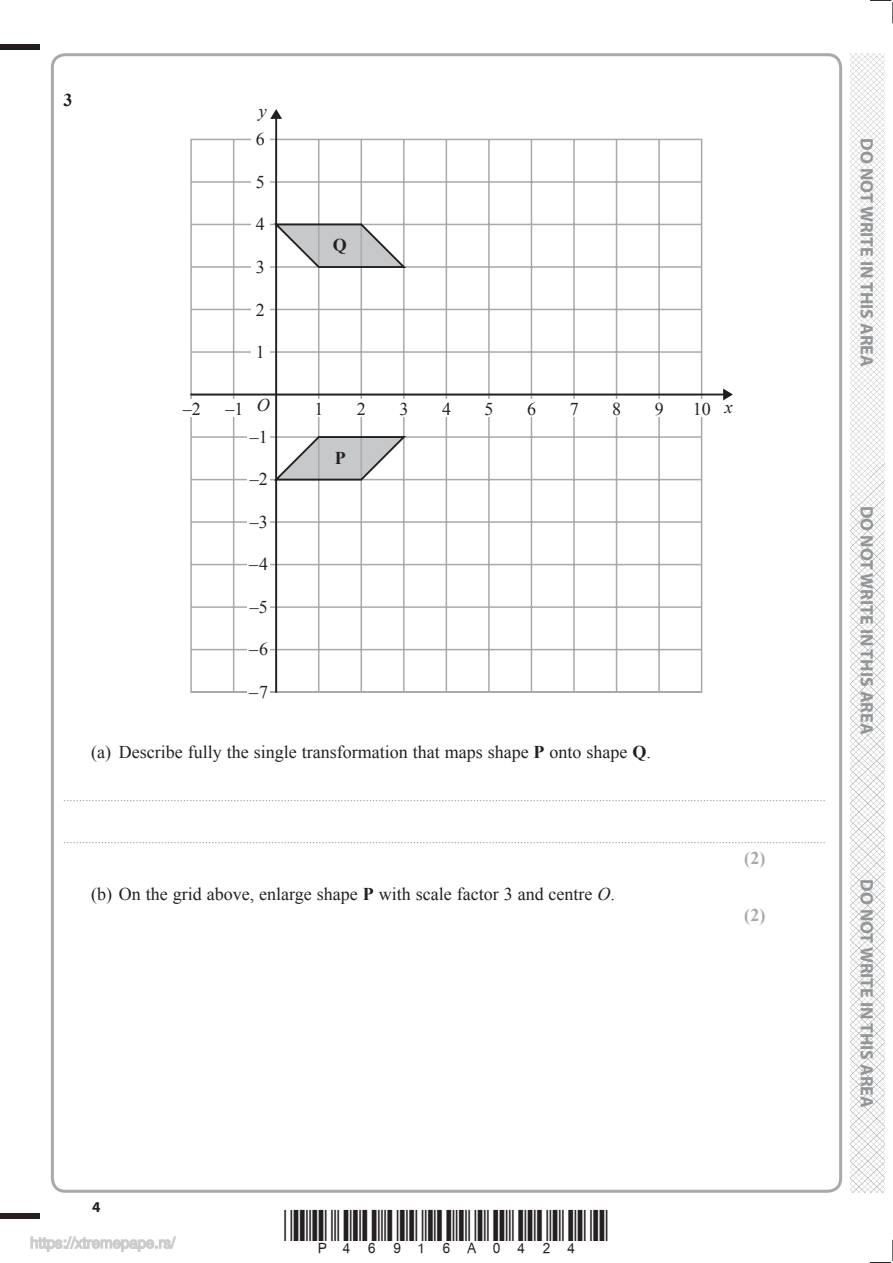
<style>
.page{position:relative;width:893px;height:1263px;background:#fff}
.page>*{position:absolute;margin:0;border:0;box-sizing:border-box;transform-origin:0 0}
.t1{font:18px "Times New Roman";color:#231f20}
.t2{font:700 18px "Myriad Pro";color:#939597}
.t3{font:700 18px "Times New Roman";color:#a7a9ab}
.t4{font:700 18px "Times New Roman";color:#231f20}
.t5{font:italic 18px "Times New Roman";color:#231f20}
.t6{font:700 15px "Myriad Pro";color:#231f20}
.t7{font:9px "Times New Roman";color:#231f20}
.s1{font-weight:700}
.s2{font-style:italic}
</style>
<div class="page">
<div style="left:0;top:44px;width:40px;height:5px;background:#231f20"></div>
<div style="left:0;top:1214px;width:40px;height:5px;background:#231f20"></div>
<svg style="left:870px;top:0;width:23px;height:23px"></svg>
<svg style="left:869px;top:1240px;width:24px;height:23px"></svg>
<img style="left:850px;top:53px;width:34px;height:1140px">
<svg style="left:190px;top:138px;width:513px;height:555px"></svg>
<svg style="left:270px;top:109px;width:12px;height:11px"></svg>
<hr style="left:275px;top:112px;width:2px;height:581px;background:#221f1f">
<svg style="left:721px;top:388px;width:12px;height:13px"></svg>
<hr style="left:190px;top:394px;width:538px;height:1px;background:#221f1f">
<svg style="left:273px;top:222px;width:135px;height:47px"></svg>
<svg style="left:271px;top:434px;width:137px;height:47px"></svg>
<div style="left:251px;top:130px;width:18px;height:18px;background:#fff"></div>
<div style="left:251px;top:172px;width:18px;height:18px;background:#fff"></div>
<div style="left:251px;top:215px;width:18px;height:18px;background:#fff"></div>
<div style="left:251px;top:257px;width:18px;height:18px;background:#fff"></div>
<div style="left:251px;top:303px;width:18px;height:15px;background:#fff"></div>
<div style="left:251px;top:342px;width:18px;height:18px;background:#fff"></div>
<div style="left:310px;top:399px;width:18px;height:18px;background:#fff"></div>
<div style="left:352px;top:399px;width:18px;height:18px;background:#fff"></div>
<div style="left:395px;top:399px;width:18px;height:18px;background:#fff"></div>
<div style="left:437px;top:399px;width:18px;height:18px;background:#fff"></div>
<div style="left:480px;top:399px;width:18px;height:18px;background:#fff"></div>
<div style="left:522px;top:399px;width:18px;height:18px;background:#fff"></div>
<div style="left:565px;top:399px;width:18px;height:18px;background:#fff"></div>
<div style="left:607px;top:399px;width:18px;height:18px;background:#fff"></div>
<div style="left:650px;top:399px;width:18px;height:18px;background:#fff"></div>
<div style="left:692px;top:399px;width:18px;height:18px;background:#fff"></div>
<div style="left:247px;top:428px;width:23px;height:18px;background:#fff"></div>
<div style="left:247px;top:470px;width:23px;height:18px;background:#fff"></div>
<div style="left:247px;top:513px;width:23px;height:18px;background:#fff"></div>
<div style="left:247px;top:555px;width:23px;height:18px;background:#fff"></div>
<div style="left:247px;top:598px;width:23px;height:18px;background:#fff"></div>
<div style="left:247px;top:640px;width:23px;height:18px;background:#fff"></div>
<div style="left:247px;top:683px;width:23px;height:18px;background:#fff"></div>
<div style="left:180px;top:399px;width:23px;height:18px;background:#fff"></div>
<div style="left:223px;top:399px;width:22px;height:18px;background:#fff"></div>
<svg style="left:30px;top:1236px;width:146px;height:16px"></svg>
<h1 class="t4" style="left:64px;top:94px;width:10px">3</h1>
<h1 class="t5" style="left:259px;top:105px;width:9px">y</h1>
<h1 class="t1" style="left:256px;top:132px;width:10px">6</h1>
<h1 class="t1" style="left:256px;top:175px;width:10px">5</h1>
<h1 class="t1" style="left:256px;top:217px;width:10px">4</h1>
<h1 class="t1" style="left:256px;top:260px;width:10px">3</h1>
<h1 class="t1" style="left:256px;top:303px;width:10px">2</h1>
<h1 class="t1" style="left:256px;top:345px;width:10px">1</h1>
<h1 class="t4" style="left:333px;top:239px;width:16px">Q</h1>
<h1 class="t1" style="left:183px;top:402px;width:20px">ñ2</h1>
<h1 class="t1" style="left:225px;top:402px;width:19px">ñ1</h1>
<h1 class="t5" style="left:257px;top:398px;width:14px">O</h1>
<h1 class="t1" style="left:314px;top:402px;width:10px">1</h1>
<h1 class="t1" style="left:357px;top:402px;width:10px">2</h1>
<h1 class="t1" style="left:399px;top:402px;width:10px">3</h1>
<h1 class="t1" style="left:442px;top:402px;width:10px">4</h1>
<h1 class="t1" style="left:484px;top:402px;width:10px">5</h1>
<h1 class="t1" style="left:527px;top:402px;width:10px">6</h1>
<h1 class="t1" style="left:569px;top:402px;width:10px">7</h1>
<h1 class="t1" style="left:612px;top:402px;width:10px">8</h1>
<h1 class="t1" style="left:654px;top:402px;width:10px">9</h1>
<h1 class="t1" style="left:692px;top:402px;width:19px">10</h1>
<h1 class="t1" style="left:250px;top:430px;width:19px">ñ1</h1>
<h1 class="t1" style="left:250px;top:472px;width:19px">ñ2</h1>
<h1 class="t1" style="left:250px;top:515px;width:19px">ñ3</h1>
<h1 class="t1" style="left:249px;top:557px;width:20px">ñ4</h1>
<h1 class="t1" style="left:250px;top:600px;width:19px">ñ5</h1>
<h1 class="t1" style="left:249px;top:642px;width:20px">ñ6</h1>
<h1 class="t1" style="left:249px;top:685px;width:20px">ñ7</h1>
<h1 class="t4" style="left:335px;top:452px;width:12px">P</h1>
<h1 class="t5" style="left:724px;top:401px;width:9px">x</h1>
<h1 class="t1" style="left:91px;top:745px;width:561px">(a) Describe fully the single transformation that maps shape <span class="s1">P</span> onto shape <span class="s1">Q</span>.</h1>
<p class="t7" style="left:64px;top:794px;width:763px">..................................................................................................................................................................................................................................................</p>
<p class="t7" style="left:64px;top:836px;width:763px">..................................................................................................................................................................................................................................................</p>
<h1 class="t3" style="left:744px;top:852px;width:23px">(2)</h1>
<h1 class="t1" style="left:91px;top:887px;width:525px">(b) On the grid above, enlarge shape <span class="s1">P</span> with scale factor 3 and centre <span class="s2">O</span>.</h1>
<h1 class="t3" style="left:744px;top:909px;width:23px">(2)</h1>
<h1 class="t2" style="left:873px;top:138px;width:230px;rotate:90deg">DO NOT WRITE IN THIS AREA</h1>
<h1 class="t2" style="left:873px;top:506px;width:230px;rotate:90deg">DO NOT WRITE IN THIS AREA</h1>
<h1 class="t2" style="left:873px;top:879px;width:230px;rotate:90deg">DO NOT WRITE IN THIS AREA</h1>
<h2 class="t6" style="left:92px;top:1201px;width:10px">4</h2>
</div>
